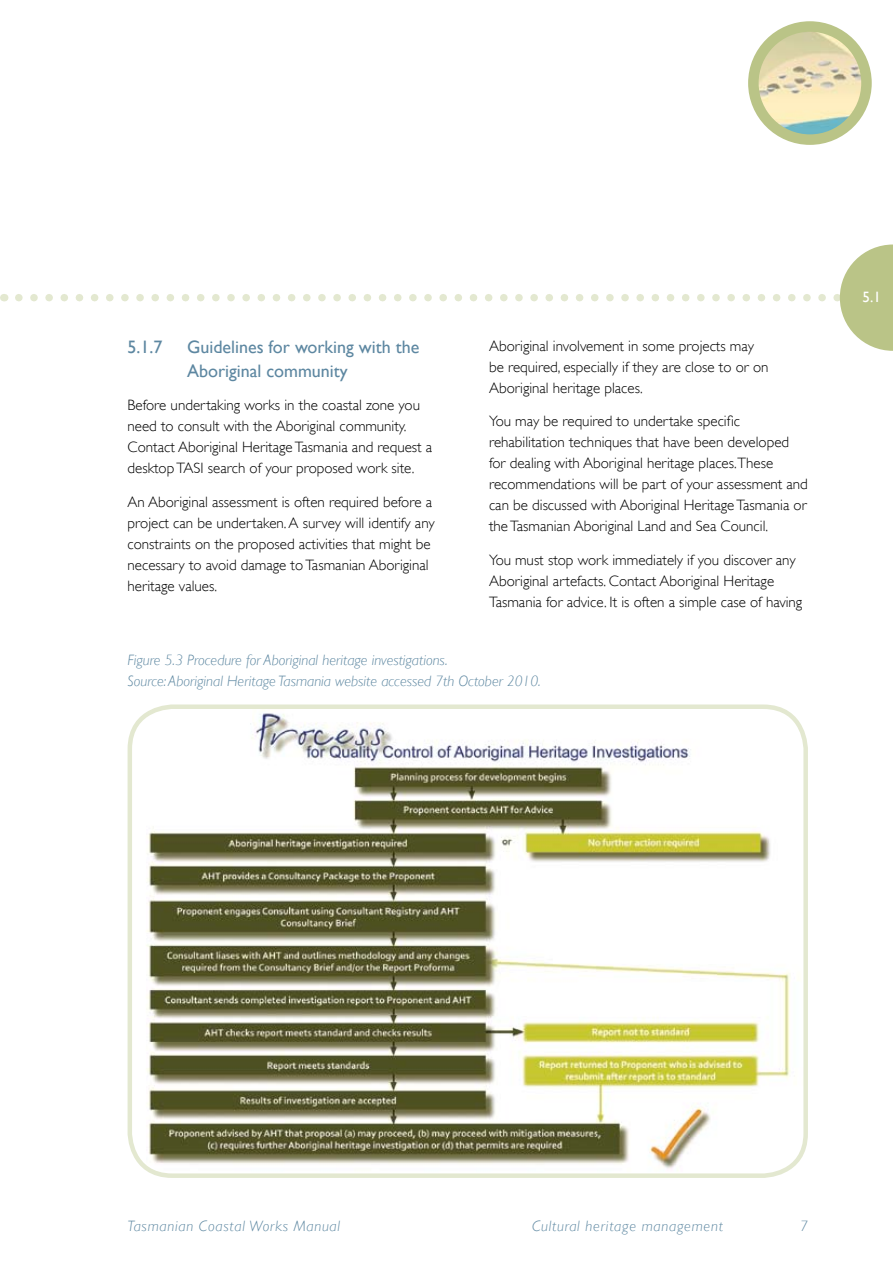
<style>
.page{position:relative;width:893px;height:1263px;background:#fff}
.page>*{position:absolute;margin:0;border:0;box-sizing:border-box;transform-origin:0 0}
.Sub_sub_head{font:18px/24px "Gill Sans";color:#5d87a1}
.Body_text{font:300 15px/21px "Gill Sans";color:#000}
.Captions{font:italic 300 15px/21px "Gill Sans";color:#5d87a1}
.Captions-2{font:italic 300 15px "Gill Sans";letter-spacing:.05em;color:#5d87a1}
.Sub_sub_head-2{font:15px "Gill Sans";color:#fff}
</style>
<div class="page">
<svg style="left:19px;top:244px;width:874px;height:107px"></svg>
<img style="left:130px;top:709px;width:675px;height:467px">
<div style="left:128px;top:704px;width:680px;height:474px;border:4px solid #e3e8d0;border-radius:43px"></div>
<img style="left:753px;top:27px;width:113px;height:113px;border-radius:57px">
<div style="left:748px;top:21px;width:124px;height:124px;border:10px solid #bac487;border-radius:50%"></div>
<p class="Sub_sub_head" style="left:128px;top:334px;width:36px">5.1.7</p>
<p class="Sub_sub_head" style="left:187px;top:334px;width:234px">Guidelines for working with the<br>Aboriginal community</p>
<p class="Body_text" style="left:128px;top:395px;width:306px">Before undertaking works in the coastal zone you need to consult with the Aboriginal community.<br>Contact Aboriginal Heritage Tasmania and request a desktop TASI search of your proposed work site.</p>
<p class="Body_text" style="left:128px;top:492px;width:309px">An Aboriginal assessment is often required before a project can be undertaken. A survey will identify any constraints on the proposed activities that might be necessary to avoid damage to Tasmanian Aboriginal heritage values.</p>
<p class="Body_text" style="left:489px;top:335px;width:281px">Aboriginal involvement in some projects may be required, especially if they are close to or on<br>Aboriginal heritage places.</p>
<p class="Body_text" style="left:489px;top:411px;width:320px">You may be required to undertake specific rehabilitation techniques that have been developed for dealing with Aboriginal heritage places.These recommendations will be part of your assessment and can be discussed with Aboriginal Heritage Tasmania or the Tasmanian Aboriginal Land and Sea Council.</p>
<p class="Body_text" style="left:489px;top:550px;width:315px">You must stop work immediately if you discover any<br>Aboriginal artefacts. Contact Aboriginal Heritage<br>Tasmania for advice. It is often a simple case of having</p>
<p class="Captions" style="left:128px;top:650px;width:415px">Figure 5.3 Procedure for Aboriginal heritage investigations.<br>Source: Aboriginal Heritage Tasmania website accessed 7th October 2010.</p>
<p class="Sub_sub_head-2" style="left:863px;top:288px;width:20px">5.1</p>
<p class="Captions-2" style="left:128px;top:1217px;width:214px">Tasmanian Coastal Works Manual</p>
<p class="Captions-2" style="left:532px;top:1217px;width:192px">Cultural heritage management</p>
<p class="Captions" style="left:800px;top:1215px;width:9px">7</p>
</div>
